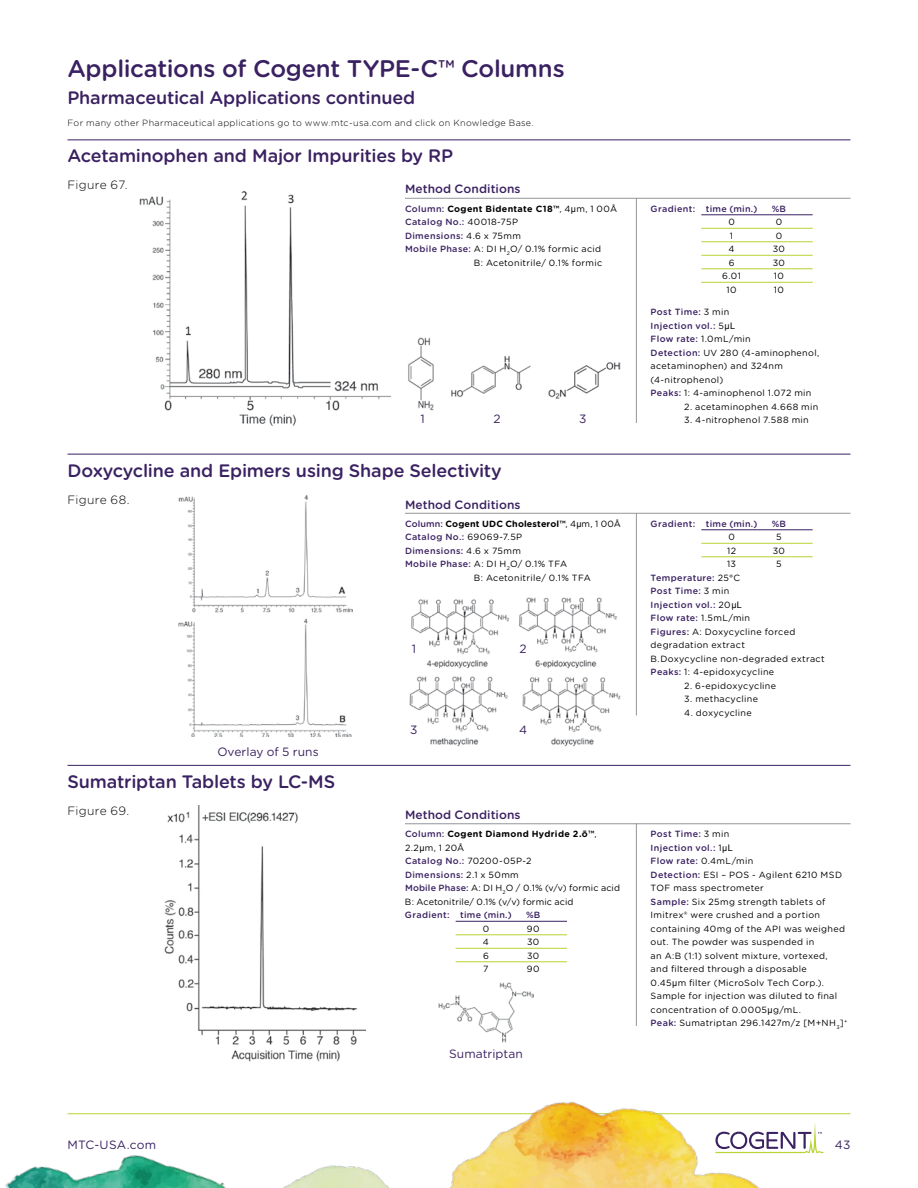
<style>
.page{position:relative;width:918px;height:1188px;background:#fff}
.page>*{position:absolute;margin:0;border:0;box-sizing:border-box;transform-origin:0 0}
.t1{font:500 24px "Gotham Rounded";letter-spacing:-.01em;color:#3a2161}
.t2{font:500 18px "Gotham Rounded";letter-spacing:-.01em;color:#3a2161}
.t3{font:500 12px "Gotham Rounded";letter-spacing:.01em;color:#3a2161}
.t4{font:12px "Gotham Rounded";letter-spacing:.005em;color:#3a2161}
.t5{font:300 12px "Gotham Rounded";letter-spacing:.025em;color:#000}
.t6{font:9px/13.5px "Gotham Rounded";letter-spacing:.035em;color:#000}
.t7{font:9px/13.5px "Gotham Rounded";letter-spacing:.01em;color:#000}
.t8{font:500 9px "Gotham Rounded";letter-spacing:.04em;color:#3a2161}
.t9{font:300 9px "Gotham Rounded";letter-spacing:.035em;color:#000}
.t10{font:700 9px "Gotham Rounded";letter-spacing:.02em;color:#000}
.s1{font-weight:500;color:#3a2161}
.s2{font-weight:400}
.s3{font-family:"Arial";font-weight:400}
.s4{font-weight:400;color:#000}
.s5{font-weight:700}
.s6{font-family:"Arial"}
</style>
<div class="page">
<hr style="left:68px;top:1113px;width:782px;height:1px;background:#b7d433">
<img style="left:5px;top:1101px;width:781px;height:87px">
<svg style="left:716px;top:1122px;width:107px;height:31px"></svg>
<img style="left:140px;top:191px;width:251px;height:235px">
<img style="left:178px;top:495px;width:175px;height:242px">
<img style="left:164px;top:806px;width:202px;height:256px">
<hr style="left:405px;top:198px;width:445px;height:1px;background:#939598">
<hr style="left:701px;top:214px;width:112px;height:1px;background:#3a2161">
<hr style="left:701px;top:228px;width:112px;height:1px;background:#b7d433">
<hr style="left:701px;top:242px;width:112px;height:1px;background:#b7d433">
<hr style="left:701px;top:255px;width:112px;height:1px;background:#b7d433">
<hr style="left:701px;top:268px;width:112px;height:1px;background:#b7d433">
<hr style="left:701px;top:282px;width:112px;height:1px;background:#b7d433">
<hr style="left:636px;top:198px;width:1px;height:225px;background:#939598">
<hr style="left:405px;top:513px;width:445px;height:1px;background:#939598">
<hr style="left:701px;top:530px;width:112px;height:1px;background:#3a2161">
<hr style="left:701px;top:543px;width:112px;height:1px;background:#b7d433">
<hr style="left:701px;top:556px;width:112px;height:1px;background:#b7d433">
<hr style="left:636px;top:513px;width:1px;height:202px;background:#939598">
<hr style="left:405px;top:824px;width:445px;height:1px;background:#939598">
<hr style="left:456px;top:921px;width:111px;height:1px;background:#3a2161">
<hr style="left:456px;top:934px;width:111px;height:1px;background:#b7d433">
<hr style="left:456px;top:948px;width:111px;height:1px;background:#b7d433">
<hr style="left:456px;top:962px;width:111px;height:1px;background:#b7d433">
<hr style="left:636px;top:823px;width:1px;height:203px;background:#939598">
<img style="left:409px;top:597px;width:212px;height:150px">
<img style="left:439px;top:982px;width:94px;height:61px">
<img style="left:408px;top:337px;width:213px;height:74px">
<hr style="left:68px;top:454px;width:782px;height:1px;background:#3a2161">
<hr style="left:68px;top:765px;width:782px;height:1px;background:#3a2161">
<hr style="left:68px;top:139px;width:782px;height:1px;background:#3a2161">
<div style="left:405px;top:642px;width:18px;height:18px;background:#fff"></div>
<div style="left:405px;top:724px;width:18px;height:18px;background:#fff"></div>
<div style="left:514px;top:642px;width:18px;height:18px;background:#fff"></div>
<div style="left:514px;top:724px;width:18px;height:18px;background:#fff"></div>
<h1 class="t1" style="left:68px;top:51px;width:499px">Applications of Cogent TYPE-C™ Columns</h1>
<h2 class="t2" style="left:68px;top:84px;width:349px">Pharmaceutical Applications continued</h2>
<p class="t9" style="left:68px;top:117px;width:468px">For many other Pharmaceutical applications go to www.mtc-usa.com and click on Knowledge Base.</p>
<h2 class="t2" style="left:68px;top:143px;width:387px">Acetaminophen and Major Impurities by RP</h2>
<h3 class="t5" style="left:68px;top:177px;width:62px">Figure 67.</h3>
<h3 class="t3" style="left:405px;top:181px;width:117px">Method Conditions</h3>
<p class="t10" style="left:405px;top:202px;width:214px"><span class="s1">Column:</span> Cogent Bidentate C18™<span class="s2">, 4</span><span class="s3">µ</span><span class="s2">m, 1 00Å</span></p>
<p class="t8" style="left:405px;top:215px;width:115px">Catalog No.: <span class="s4">40018-75P</span></p>
<p class="t8" style="left:405px;top:229px;width:118px">Dimensions: <span class="s4">4.6 x 75mm</span></p>
<p class="t6" style="left:405px;top:242px;width:198px"><span class="s1">Mobile Phase:</span> A: DI H<sub>2</sub>O/ 0.1% formic acid</p>
<p class="t6" style="left:474px;top:255px;width:130px">B: Acetonitrile/ 0.1% formic</p>
<h3 class="t4" style="left:420px;top:411px;width:6px">1</h3>
<h3 class="t4" style="left:494px;top:411px;width:9px">2</h3>
<h3 class="t4" style="left:579px;top:411px;width:9px">3</h3>
<h2 class="t2" style="left:68px;top:458px;width:436px">Doxycycline and Epimers using Shape Selectivity</h2>
<h3 class="t5" style="left:68px;top:492px;width:64px">Figure 68.</h3>
<h3 class="t3" style="left:405px;top:496px;width:117px">Method Conditions</h3>
<p class="t10" style="left:405px;top:517px;width:217px"><span class="s1">Column:</span> Cogent UDC Cholesterol™<span class="s2">, 4</span><span class="s3">µ</span><span class="s2">m, 1 00Å</span></p>
<p class="t8" style="left:405px;top:530px;width:119px">Catalog No.: <span class="s4">69069-7.5P</span></p>
<p class="t8" style="left:405px;top:544px;width:118px">Dimensions: <span class="s4">4.6 x 75mm</span></p>
<p class="t6" style="left:405px;top:557px;width:164px"><span class="s1">Mobile Phase:</span> A: DI H<sub>2</sub>O/ 0.1% TFA</p>
<p class="t6" style="left:474px;top:570px;width:118px">B: Acetonitrile/ 0.1% TFA</p>
<h3 class="t4" style="left:217px;top:744px;width:103px">Overlay of 5 runs</h3>
<h2 class="t2" style="left:68px;top:768px;width:269px">Sumatriptan Tablets by LC-MS</h2>
<h3 class="t5" style="left:68px;top:802px;width:63px">Figure 69.</h3>
<h3 class="t4" style="left:412px;top:640px;width:6px">1</h3>
<h3 class="t4" style="left:410px;top:721px;width:9px">3</h3>
<h3 class="t4" style="left:519px;top:640px;width:9px">2</h3>
<h3 class="t4" style="left:519px;top:721px;width:10px">4</h3>
<h3 class="t3" style="left:405px;top:806px;width:117px">Method Conditions</h3>
<p class="t7" style="left:405px;top:827px;width:217px"><span class="s1">Column:</span> <span class="s5">Cogent Diamond Hydride 2.ō™</span>,<br>2.2<span class="s6">µ</span>m, 1 20Å<br><span class="s1">Catalog No.:</span> 70200-05P-2<br><span class="s1">Dimensions:</span> 2.1 x 50mm<br><span class="s1">Mobile Phase:</span> A: DI H<sub>2</sub>O / 0.1% (v/v) formic acid<br>B: Acetonitrile/ 0.1% (v/v) formic acid</p>
<p class="t8" style="left:405px;top:908px;width:108px">Gradient: time (min.)</p>
<p class="t8" style="left:526px;top:908px;width:16px">%B</p>
<p class="t6" style="left:483px;top:921px;width:8px">0</p>
<p class="t6" style="left:527px;top:921px;width:14px">90</p>
<p class="t6" style="left:483px;top:935px;width:8px">4</p>
<p class="t6" style="left:527px;top:935px;width:14px">30</p>
<p class="t6" style="left:483px;top:948px;width:7px">6</p>
<p class="t6" style="left:527px;top:948px;width:14px">30</p>
<p class="t6" style="left:483px;top:962px;width:7px">7</p>
<p class="t6" style="left:527px;top:962px;width:14px">90</p>
<h3 class="t4" style="left:449px;top:1045px;width:75px">Sumatriptan</h3>
<p class="t8" style="left:651px;top:202px;width:108px">Gradient: time (min.)</p>
<p class="t8" style="left:772px;top:202px;width:16px">%B</p>
<p class="t6" style="left:728px;top:215px;width:8px">0</p>
<p class="t6" style="left:776px;top:215px;width:8px">0</p>
<p class="t6" style="left:730px;top:228px;width:5px">1</p>
<p class="t6" style="left:776px;top:228px;width:8px">0</p>
<p class="t6" style="left:729px;top:242px;width:8px">4</p>
<p class="t6" style="left:773px;top:242px;width:14px">30</p>
<p class="t6" style="left:729px;top:255px;width:7px">6</p>
<p class="t6" style="left:773px;top:255px;width:14px">30</p>
<p class="t6" style="left:722px;top:269px;width:20px">6.01</p>
<p class="t6" style="left:774px;top:269px;width:12px">10</p>
<p class="t6" style="left:727px;top:282px;width:12px">10</p>
<p class="t6" style="left:774px;top:282px;width:12px">10</p>
<p class="t6" style="left:651px;top:305px;width:170px"><span class="s1">Post Time:</span> 3 min<br><span class="s1">Injection vol.:</span> 5<span class="s6">µL<br></span><span class="s1">Flow rate:</span> 1.0mL/min<br><span class="s1">Detection:</span> UV 280 (4-aminophenol, acetaminophen) and 324nm (4-nitrophenol)<br><span class="s1">Peaks:</span> 1: 4-aminophenol 1.072 min</p>
<p class="t6" style="left:684px;top:399px;width:136px">2. acetaminophen 4.668 min</p>
<p class="t6" style="left:684px;top:413px;width:126px">3. 4-nitrophenol 7.588 min</p>
<p class="t8" style="left:651px;top:517px;width:108px">Gradient: time (min.)</p>
<p class="t8" style="left:772px;top:517px;width:16px">%B</p>
<p class="t6" style="left:728px;top:530px;width:8px">0</p>
<p class="t6" style="left:776px;top:530px;width:7px">5</p>
<p class="t6" style="left:727px;top:543px;width:10px">12</p>
<p class="t6" style="left:773px;top:543px;width:14px">30</p>
<p class="t6" style="left:727px;top:557px;width:11px">13</p>
<p class="t6" style="left:776px;top:557px;width:7px">5</p>
<p class="t6" style="left:651px;top:570px;width:176px"><span class="s1">Temperature:</span> 25°C<br><span class="s1">Post Time:</span> 3 min<br><span class="s1">Injection vol.:</span> 20<span class="s6">µL<br></span><span class="s1">Flow rate:</span> 1.5mL/min<br><span class="s1">Figures:</span> A: Doxycycline forced degradation extract<br>B.Doxycycline non-degraded extract<br><span class="s1">Peaks:</span> 1: 4-epidoxycycline</p>
<p class="t6" style="left:684px;top:678px;width:93px">2. 6-epidoxycycline</p>
<p class="t6" style="left:684px;top:692px;width:75px">3. methacycline</p>
<p class="t6" style="left:684px;top:705px;width:69px">4. doxycycline</p>
<p class="t6" style="left:651px;top:827px;width:198px"><span class="s1">Post Time:</span> 3 min<br><span class="s1">Injection vol.:</span> 1<span class="s6">µL<br></span><span class="s1">Flow rate:</span> 0.4mL/min<br><span class="s1">Detection:</span> ESI – POS - Agilent 6210 MSD<br>TOF mass spectrometer<br><span class="s1">Sample:</span> Six 25mg strength tablets of<br>Imitrex® were crushed and a portion containing 40mg of the API was weighed out. The powder was suspended in<br>an A:B (1:1) solvent mixture, vortexed, and filtered through a disposable<br>0.45<span class="s6">µ</span>m filter (MicroSolv Tech Corp.).<br>Sample for injection was diluted to final concentration of 0.0005<span class="s6">µ</span>g/mL.<br><span class="s1">Peak:</span> Sumatriptan 296.1427m/z [M+NH<sub>3</sub>]<sup>+</sup></p>
<h3 class="t4" style="left:68px;top:1136px;width:90px">MTC-USA.com</h3>
<h3 class="t4" style="left:835px;top:1136px;width:17px">43</h3>
</div>
